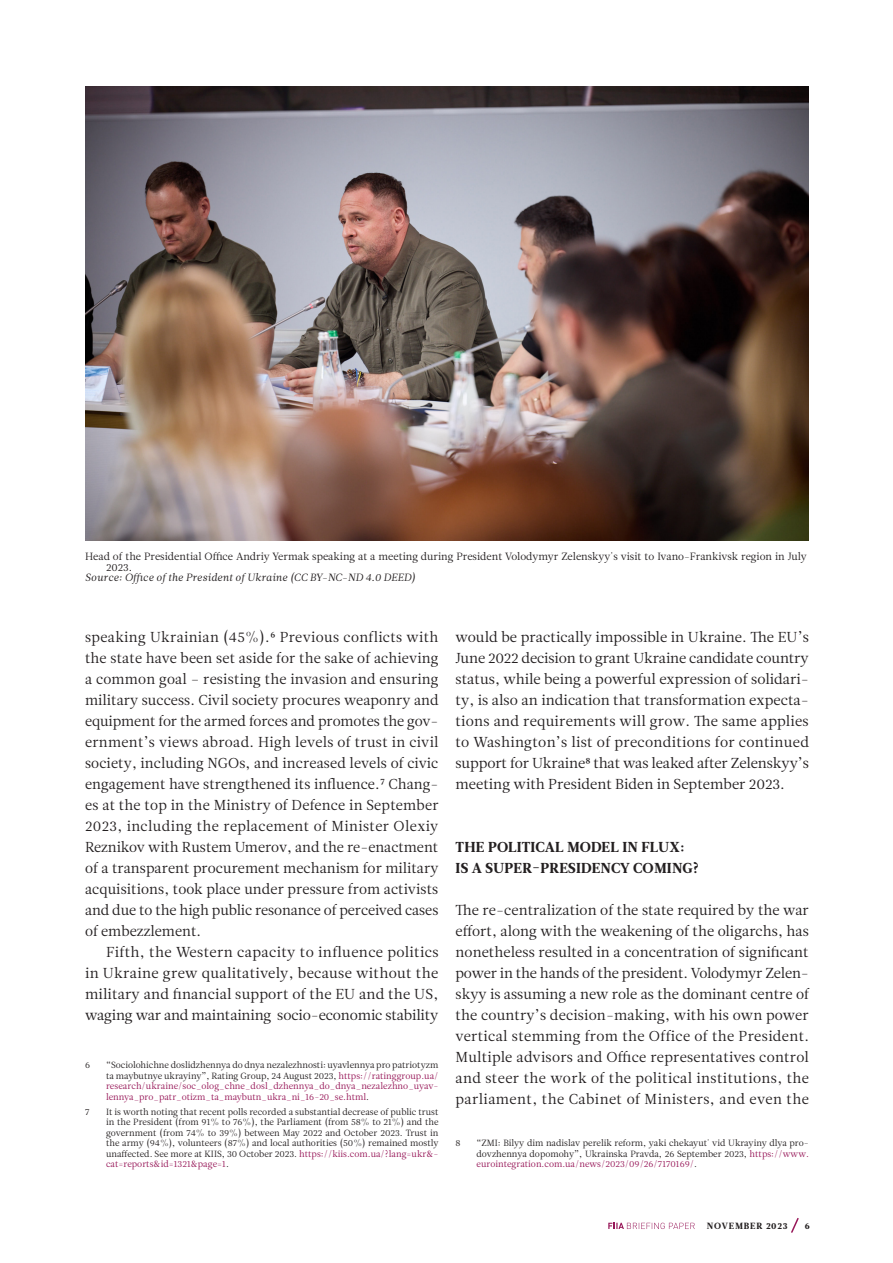
<style>
.page{position:relative;width:893px;height:1263px;background:#fff}
.page>*{position:absolute;margin:0;border:0;box-sizing:border-box;transform-origin:0 0}
.t1{font:14.4px/21px "Leitura News Roman 1";color:#231f20;text-align:justify}
.t2{font:14.4px/21px "Leitura News Roman 4";letter-spacing:.015em;color:#231f20}
.t3{font:10.5px/10.5px "Leitura News Roman 1";color:#231f20}
.t4{font:10.5px "Leitura News Italic 1";color:#231f20}
.t5{font:9px/10.5px "Leitura News Roman 1";color:#231f20;text-align:justify}
.t6{font:9px/10.5px "Leitura News Roman 1";color:#971758;text-align:justify}
.t7{font:9px "Leitura News Roman 4";letter-spacing:.085em;color:#231f20}
.s1{color:#231f20}
.s2{color:#971758}
</style>
<div class="page">
<img style="left:85px;top:86px;width:723px;height:454px">
<svg style="left:608px;top:1223px;width:87px;height:6px"></svg>
<svg style="left:791px;top:1218px;width:8px;height:15px"></svg>
<p class="t3" style="left:106px;top:552px;width:702px;text-indent:-21px">Head of the Presidential Ofce Andriy Yermak speaking at a meeting during President Volodymyr Zelenskyy's visit to Ivano-Frankivsk region in July<br>2023.</p>
<p class="t4" style="left:85px;top:572px;width:332px">Source: Ofce ofthe President ofUkraine (CC BY-NC-ND 4.0 DEED)</p>
<p class="t1" style="left:85px;top:627px;width:355px">speaking Ukrainian (45%).6 Previous conflicts with the state have been set aside for the sake of achieving a common goal – resisting the invasion and ensuring military success. Civil society procures weaponry and equipment for the armed forces and promotes the gov&shy;ernment’s views abroad. High levels of trust in civil society, including NGOs, and increased levels of civic engagement have strengthened its infuence.7 Chang&shy;es at the top in the Ministry of Defence in September 2023, including the replacement of Minister Olexiy Reznikov with Rustem Umerov, and the re-enactment of a transparent procurement mechanism for military acquisitions, took place under pressure from activists and due to the high public resonance of perceived cases of embezzlement.</p>
<p class="t1" style="left:85px;top:942px;width:355px;text-indent:21px">Fifth, the Western capacity to influence politics in Ukraine grew qualitatively, because without the military and fnancial support of the EU and the US, waging war and maintaining socio-economic stability</p>
<p class="t5" style="left:85px;top:1060px;width:7px">6</p>
<p class="t6" style="left:106px;top:1060px;width:334px"><span class="s1">“Sociolohichne doslidzhennya do dnya nezalezhnosti: uyavlennya pro patriotyzm ta maybutnye ukrayiny”, Rating Group, 24 August 2023,</span> https://ratinggroup.ua/ research/ukraine/soc_olog_chne_dosl_dzhennya_do_dnya_nezalezhno_uyav&shy;lennya_pro_patr_otizm_ta_maybutn_ukra_ni_16-20_se.html<span class="s1">.</span></p>
<p class="t5" style="left:85px;top:1106px;width:6px">7</p>
<p class="t5" style="left:106px;top:1106px;width:334px">It is worth noting that recent polls recorded a substantial decrease of public trust in the President (from 91% to 76%), the Parliament (from 58% to 21%) and the government (from 74% to 39%) between May 2022 and October 2023. Trust in the army (94%), volunteers (87%) and local authorities (50%) remained mostly unafected. See more at KIIS, 30 October 2023. <span class="s2">https://kiis.com.ua/?lang=ukr&amp;- cat=reports&amp;id=1321&amp;page=1</span>.</p>
<p class="t1" style="left:455px;top:627px;width:355px">would be practically impossible in Ukraine. Te EU’s June 2022 decision to grant Ukraine candidate country status, while being a powerful expression of solidari&shy;ty, is also an indication that transformation expecta&shy;tions and requirements will grow. Te same applies to Washington’s list of preconditions for continued support for Ukraine8 that was leaked after Zelenskyy’s meeting with President Biden in September 2023.</p>
<p class="t2" style="left:456px;top:837px;width:245px">THE POLITICAL MODEL IN FLUX:<br>IS A SUPER-PRESIDENCY COMING?</p>
<p class="t1" style="left:455px;top:900px;width:356px">Te re-centralization of the state required by the war efort, along with the weakening of the oligarchs, has nonetheless resulted in a concentration of signifcant power in the hands of the president. Volodymyr Zelen&shy;skyy is assuming a new role as the dominant centre of the country’s decision-making, with his own power vertical stemming from the Office of the President.<br>Multiple advisors and Ofce representatives control and steer the work of the political institutions, the parliament, the Cabinet of Ministers, and even the</p>
<p class="t5" style="left:455px;top:1138px;width:7px">8</p>
<p class="t5" style="left:476px;top:1138px;width:334px">“ZMI: Bilyy dim nadislav perelik reform, yaki chekayut' vid Ukrayiny dlya pro-</p>
<p class="t5" style="left:476px;top:1148px;width:334px">dovzhennya dopomohy”, Ukrainska Pravda, 26 September 2023, <span class="s2">https://www.</span></p>
<p class="t6" style="left:476px;top:1159px;width:222px">eurointegration.com.ua/news/2023/09/26/7170169/<span class="s1">.</span></p>
<p class="t7" style="left:707px;top:1220px;width:82px">NOVEMBER 2023</p>
<p class="t7" style="left:805px;top:1220px;width:7px">6</p>
</div>
